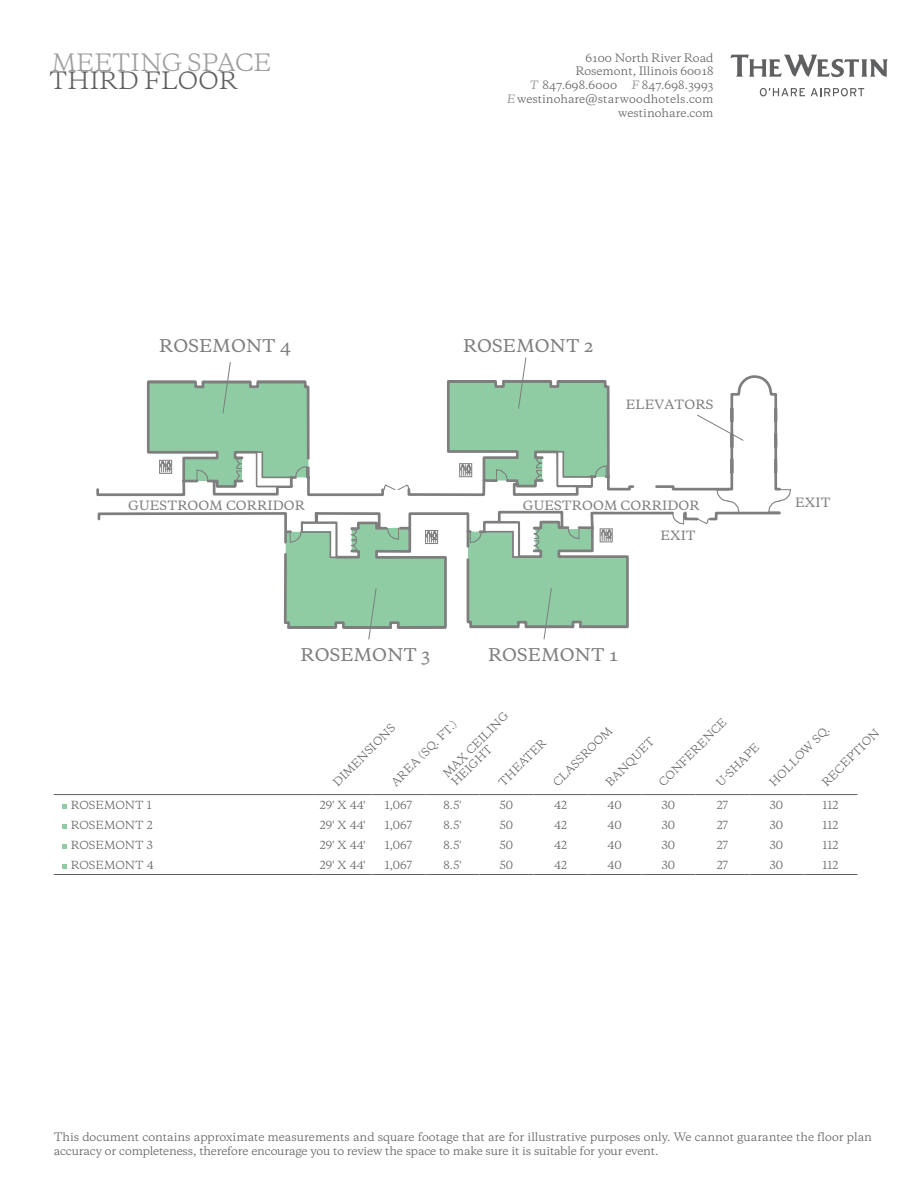
<style>
.page{position:relative;width:918px;height:1188px;background:#fff}
.page>*{position:absolute;margin:0;border:0;box-sizing:border-box;transform-origin:0 0}
.t1{font:22.5px "Copernicus";color:#9f9fa1}
.t2{font:22.5px "Copernicus";color:#5f6062}
.t3{font:500 16.5px "Copernicus";letter-spacing:.01em;color:#7e7e7f}
.t4{font:500 12px "Copernicus";letter-spacing:.01em;color:#7e7e7f}
.t5{font:10.8px/13.8px "Copernicus";color:#5f6062;text-align:right}
.t6{font:10.5px/12px "Copernicus";letter-spacing:.01em;color:#5f6062}
.s1{font-weight:500;font-style:italic;color:#9f9fa1}
</style>
<div class="page">
<hr style="left:54px;top:874px;width:260px;height:1px;background:#5f6062">
<hr style="left:314px;top:874px;width:58px;height:1px;background:#5f6062">
<hr style="left:372px;top:874px;width:54px;height:1px;background:#5f6062">
<hr style="left:426px;top:874px;width:54px;height:1px;background:#5f6062">
<hr style="left:480px;top:874px;width:54px;height:1px;background:#5f6062">
<hr style="left:534px;top:874px;width:54px;height:1px;background:#5f6062">
<hr style="left:588px;top:874px;width:54px;height:1px;background:#5f6062">
<hr style="left:642px;top:874px;width:54px;height:1px;background:#5f6062">
<hr style="left:696px;top:874px;width:54px;height:1px;background:#5f6062">
<hr style="left:750px;top:874px;width:54px;height:1px;background:#5f6062">
<hr style="left:804px;top:874px;width:54px;height:1px;background:#5f6062">
<hr style="left:54px;top:794px;width:260px;height:1px;background:#5f6062">
<hr style="left:314px;top:794px;width:58px;height:1px;background:#5f6062">
<hr style="left:372px;top:794px;width:54px;height:1px;background:#5f6062">
<hr style="left:426px;top:794px;width:54px;height:1px;background:#5f6062">
<hr style="left:480px;top:794px;width:54px;height:1px;background:#5f6062">
<hr style="left:534px;top:794px;width:54px;height:1px;background:#5f6062">
<hr style="left:588px;top:794px;width:54px;height:1px;background:#5f6062">
<hr style="left:642px;top:794px;width:54px;height:1px;background:#5f6062">
<hr style="left:696px;top:794px;width:54px;height:1px;background:#5f6062">
<hr style="left:750px;top:794px;width:54px;height:1px;background:#5f6062">
<hr style="left:804px;top:794px;width:54px;height:1px;background:#5f6062">
<svg style="left:63px;top:804px;width:4px;height:5px"></svg>
<svg style="left:63px;top:824px;width:4px;height:5px"></svg>
<svg style="left:63px;top:844px;width:4px;height:5px"></svg>
<svg style="left:63px;top:864px;width:4px;height:5px"></svg>
<svg style="left:96px;top:375px;width:671px;height:254px"></svg>
<svg style="left:148px;top:380px;width:643px;height:248px"></svg>
<svg style="left:222px;top:357px;width:330px;height:283px"></svg>
<svg style="left:730px;top:55px;width:158px;height:22px"></svg>
<svg style="left:760px;top:88px;width:45px;height:8px"></svg>
<svg style="left:811px;top:88px;width:53px;height:8px"></svg>
<h1 class="t1" style="left:52px;top:47px;width:221px">MEETING SPACE</h1>
<h1 class="t2" style="left:49px;top:65px;width:190px">THIRD FLOOR</h1>
<p class="t5" style="left:586px;top:51px;width:129px">6100 North River Road</p>
<p class="t5" style="left:575px;top:64px;width:140px">Rosemont, Illinois 60018</p>
<p class="t5" style="left:530px;top:78px;width:89px"><span class="s1">T</span> 847.698.6000</p>
<p class="t5" style="left:507px;top:78px;width:208px"><span class="s1">F</span> 847.698.3993<br><span class="s1">E</span> westinohare@starwoodhotels.com westinohare.com</p>
<h2 class="t3" style="left:159px;top:335px;width:133px">ROSEMONT 4</h2>
<p class="t4" style="left:128px;top:497px;width:178px">GUESTROOM CORRIDOR</p>
<h2 class="t3" style="left:463px;top:335px;width:132px">ROSEMONT 2</h2>
<p class="t4" style="left:626px;top:396px;width:89px">ELEVATORS</p>
<p class="t4" style="left:523px;top:497px;width:178px">GUESTROOM CORRIDOR</p>
<p class="t4" style="left:660px;top:527px;width:37px">EXIT</p>
<p class="t4" style="left:795px;top:494px;width:37px">EXIT</p>
<h2 class="t3" style="left:301px;top:644px;width:131px">ROSEMONT 3</h2>
<h2 class="t3" style="left:488px;top:644px;width:131px">ROSEMONT 1</h2>
<p class="t6" style="left:441px;top:771px;width:88px;rotate:-45deg">MAX CEILING<br>HEIGHT</p>
<p class="t6" style="left:657px;top:780px;width:92px;rotate:-45deg">CONFERENCE</p>
<p class="t6" style="left:389px;top:780px;width:89px;rotate:-45deg">AREA (SQ. FT.)</p>
<p class="t6" style="left:331px;top:780px;width:84px;rotate:-45deg">DIMENSIONS</p>
<p class="t6" style="left:497px;top:780px;width:63px;rotate:-45deg">THEATER</p>
<p class="t6" style="left:551px;top:780px;width:80px;rotate:-45deg">CLASSROOM</p>
<p class="t6" style="left:604px;top:780px;width:65px;rotate:-45deg">BANQUET</p>
<p class="t6" style="left:714px;top:780px;width:57px;rotate:-45deg">U-SHAPE</p>
<p class="t6" style="left:767px;top:780px;width:81px;rotate:-45deg">HOLLOW SQ.</p>
<p class="t6" style="left:820px;top:780px;width:77px;rotate:-45deg">RECEPTION</p>
<p class="t6" style="left:71px;top:799px;width:82px">ROSEMONT 1</p>
<p class="t6" style="left:320px;top:799px;width:47px">29' X 44'</p>
<p class="t6" style="left:385px;top:799px;width:29px">1,067</p>
<p class="t6" style="left:444px;top:799px;width:19px">8.5'</p>
<p class="t6" style="left:500px;top:799px;width:15px">50</p>
<p class="t6" style="left:554px;top:799px;width:15px">42</p>
<p class="t6" style="left:607px;top:799px;width:16px">40</p>
<p class="t6" style="left:662px;top:799px;width:15px">30</p>
<p class="t6" style="left:717px;top:799px;width:13px">27</p>
<p class="t6" style="left:770px;top:799px;width:15px">30</p>
<p class="t6" style="left:823px;top:799px;width:17px">112</p>
<p class="t6" style="left:71px;top:819px;width:83px">ROSEMONT 2</p>
<p class="t6" style="left:320px;top:819px;width:47px">29' X 44'</p>
<p class="t6" style="left:385px;top:819px;width:29px">1,067</p>
<p class="t6" style="left:444px;top:819px;width:19px">8.5'</p>
<p class="t6" style="left:500px;top:819px;width:15px">50</p>
<p class="t6" style="left:554px;top:819px;width:15px">42</p>
<p class="t6" style="left:607px;top:819px;width:16px">40</p>
<p class="t6" style="left:662px;top:819px;width:15px">30</p>
<p class="t6" style="left:717px;top:819px;width:13px">27</p>
<p class="t6" style="left:770px;top:819px;width:15px">30</p>
<p class="t6" style="left:823px;top:819px;width:17px">112</p>
<p class="t6" style="left:71px;top:839px;width:83px">ROSEMONT 3</p>
<p class="t6" style="left:320px;top:839px;width:47px">29' X 44'</p>
<p class="t6" style="left:385px;top:839px;width:29px">1,067</p>
<p class="t6" style="left:444px;top:839px;width:19px">8.5'</p>
<p class="t6" style="left:500px;top:839px;width:15px">50</p>
<p class="t6" style="left:554px;top:839px;width:15px">42</p>
<p class="t6" style="left:607px;top:839px;width:16px">40</p>
<p class="t6" style="left:662px;top:839px;width:15px">30</p>
<p class="t6" style="left:717px;top:839px;width:13px">27</p>
<p class="t6" style="left:770px;top:839px;width:15px">30</p>
<p class="t6" style="left:823px;top:839px;width:17px">112</p>
<p class="t6" style="left:71px;top:859px;width:84px">ROSEMONT 4</p>
<p class="t6" style="left:320px;top:859px;width:47px">29' X 44'</p>
<p class="t6" style="left:385px;top:859px;width:29px">1,067</p>
<p class="t6" style="left:444px;top:859px;width:19px">8.5'</p>
<p class="t6" style="left:500px;top:859px;width:15px">50</p>
<p class="t6" style="left:554px;top:859px;width:15px">42</p>
<p class="t6" style="left:607px;top:859px;width:16px">40</p>
<p class="t6" style="left:662px;top:859px;width:15px">30</p>
<p class="t6" style="left:717px;top:859px;width:13px">27</p>
<p class="t6" style="left:770px;top:859px;width:15px">30</p>
<p class="t6" style="left:823px;top:859px;width:17px">112</p>
<p class="t5" style="left:54px;top:1130px;width:820px;text-align:left">This document contains approximate measurements and square footage that are for illustrative purposes only. We cannot guarantee the floor plan accuracy or completeness, therefore encourage you to review the space to make sure it is suitable for your event.</p>
</div>
